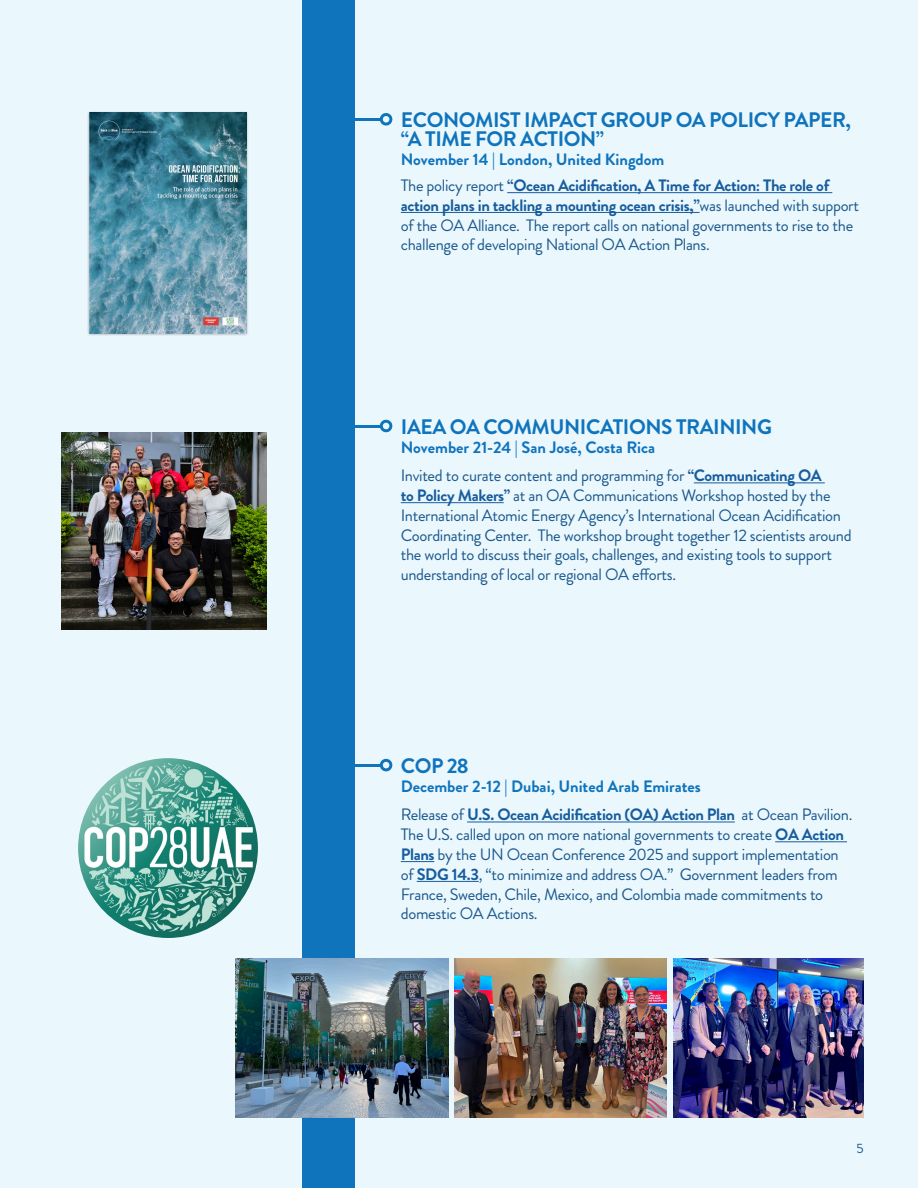
<style>
.page{position:relative;width:918px;height:1188px;background:#eaf7fd}
.page>*{position:absolute;margin:0;border:0;box-sizing:border-box;transform-origin:0 0}
.t1{font:700 21px/19.2px "Brandon Grotesque";letter-spacing:-.02em;color:#1074bc}
.t2{font:16.5px/19.8px "Brandon Grotesque";letter-spacing:-.02em;color:#1b588c}
.t3{font:700 16.5px "Brandon Grotesque";color:#1074bc}
.t4{font:13.5px "Brandon Grotesque";color:#1b588c}
.s1{font-weight:700;color:#175d9e}
.s2{font-weight:700}
</style>
<div class="page">
<div style="left:302px;top:0;width:52px;height:1188px;background:#1074bc"></div>
<svg style="left:380px;top:113px;width:13px;height:13px"></svg>
<hr style="left:303px;top:118px;width:78px;height:3px;background:#1074bc">
<svg style="left:380px;top:419px;width:13px;height:14px"></svg>
<hr style="left:303px;top:425px;width:78px;height:3px;background:#1074bc">
<svg style="left:380px;top:758px;width:13px;height:14px"></svg>
<hr style="left:303px;top:764px;width:78px;height:3px;background:#1074bc">
<hr style="left:507px;top:192px;width:325px;height:1px;background:#175d9e">
<hr style="left:401px;top:212px;width:299px;height:1px;background:#175d9e">
<hr style="left:694px;top:482px;width:131px;height:1px;background:#175d9e">
<hr style="left:401px;top:502px;width:103px;height:1px;background:#175d9e">
<hr style="left:467px;top:822px;width:268px;height:1px;background:#175d9e">
<hr style="left:775px;top:841px;width:72px;height:1px;background:#175d9e">
<hr style="left:401px;top:861px;width:33px;height:1px;background:#175d9e">
<hr style="left:417px;top:881px;width:62px;height:1px;background:#175d9e">
<img style="left:61px;top:432px;width:205px;height:197px">
<img style="left:78px;top:758px;width:180px;height:180px;border-radius:90px">
<div style="left:87px;top:111px;width:162px;height:225px;background:#757679;opacity:.75"></div>
<img style="left:90px;top:112px;width:156px;height:221px">
<img style="left:236px;top:958px;width:212px;height:159px">
<img style="left:455px;top:958px;width:212px;height:159px">
<img style="left:674px;top:958px;width:189px;height:159px">
<p class="t1" style="left:401px;top:111px;width:452px">ECONOMIST IMPACT GROUP OA POLICY PAPER, “A TIME FOR ACTION”</p>
<p class="t3" style="left:401px;top:148px;width:265px">November 14 | London, United Kingdom</p>
<p class="t2" style="left:401px;top:176px;width:460px">The policy report <span class="s1">“Ocean Acidification, A Time for Action: The role of action plans in tackling a mounting ocean crisis,”</span>was launched with support of the OA Alliance. The report calls on national governments to rise to the challenge of developing National OA Action Plans.</p>
<p class="t1" style="left:401px;top:417px;width:373px">IAEA OA COMMUNICATIONS TRAINING</p>
<p class="t3" style="left:401px;top:436px;width:256px">November 21-24 | San José, Costa Rica</p>
<p class="t2" style="left:401px;top:466px;width:452px">Invited to curate content and programming for <span class="s2">“</span><span class="s1">Communicating OA<br>to Policy Makers</span><span class="s2">”</span> at an OA Communications Workshop hosted by the International Atomic Energy Agency’s International Ocean Acidification Coordinating Center. The workshop brought together 12 scientists around the world to discuss their goals, challenges, and existing tools to support understanding of local or regional OA efforts.</p>
<p class="t1" style="left:401px;top:756px;width:69px">COP 28</p>
<p class="t3" style="left:401px;top:775px;width:302px">December 2-12 | Dubai, United Arab Emirates</p>
<p class="t2" style="left:401px;top:805px;width:453px">Release of <span class="s1">U.S. Ocean Acidification (OA) Action Plan</span> at Ocean Pavilion.<br>The U.S. called upon on more national governments to create <span class="s1">OA Action Plans</span> by the UN Ocean Conference 2025 and support implementation of <span class="s1">SDG 14.3</span>, “to minimize and address OA.” Government leaders from France, Sweden, Chile, Mexico, and Colombia made commitments to domestic OA Actions.</p>
<p class="t4" style="left:856px;top:1139px;width:9px">5</p>
</div>
